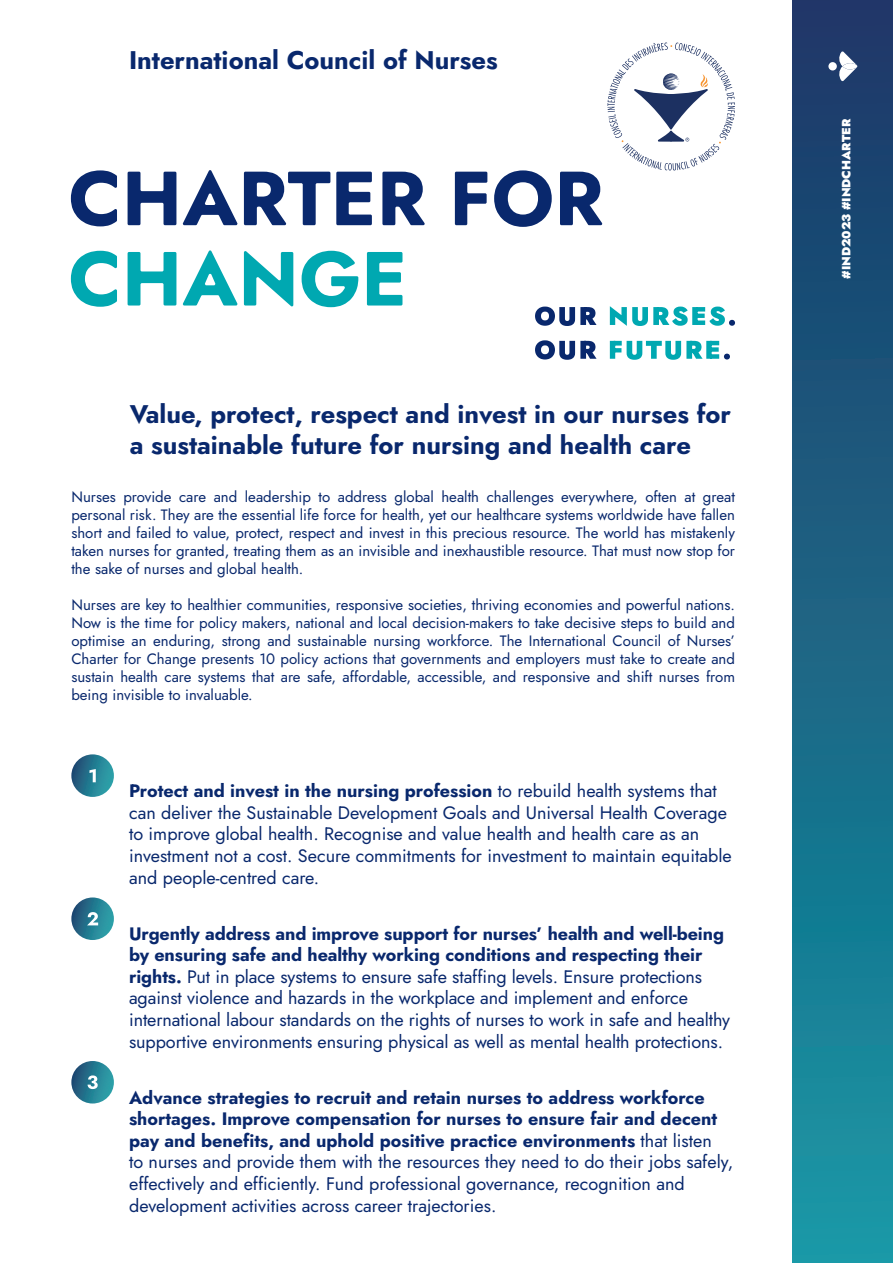
<style>
.page{position:relative;width:893px;height:1263px;background:#fff}
.page>*{position:absolute;margin:0;border:0;box-sizing:border-box;transform-origin:0 0}
.t1{font:700 25.5px/30.6px "Jost";color:#09286d}
.t2{font:18px/21.6px "Jost";color:#09286d}
.t3{font:15px/18px "Jost";color:#09286d;text-align:justify}
.t4{font:900 12px "Jost";color:#fff}
.s1{font-weight:700}
</style>
<div class="page">
<svg style="left:71px;top:754px;width:43px;height:43px"></svg>
<svg style="left:90px;top:769px;width:6px;height:13px"></svg>
<svg style="left:71px;top:897px;width:43px;height:43px"></svg>
<svg style="left:87px;top:912px;width:11px;height:13px"></svg>
<svg style="left:71px;top:1061px;width:43px;height:42px"></svg>
<svg style="left:88px;top:1075px;width:10px;height:14px"></svg>
<svg style="left:535px;top:307px;width:62px;height:19px"></svg>
<svg style="left:610px;top:306px;width:125px;height:20px"></svg>
<svg style="left:535px;top:340px;width:62px;height:20px"></svg>
<svg style="left:610px;top:341px;width:120px;height:19px"></svg>
<div style="left:793px;top:0;width:100px;height:1263px;background:linear-gradient(to bottom,#1d3566,#1897a5)"></div>
<svg style="left:71px;top:170px;width:46px;height:56px"></svg>
<svg style="left:128px;top:172px;width:48px;height:53px"></svg>
<svg style="left:183px;top:170px;width:55px;height:55px"></svg>
<svg style="left:244px;top:172px;width:86px;height:53px"></svg>
<svg style="left:336px;top:172px;width:36px;height:53px"></svg>
<svg style="left:382px;top:172px;width:43px;height:53px"></svg>
<svg style="left:455px;top:172px;width:32px;height:53px"></svg>
<svg style="left:494px;top:170px;width:58px;height:57px"></svg>
<svg style="left:71px;top:251px;width:46px;height:56px"></svg>
<svg style="left:128px;top:252px;width:48px;height:53px"></svg>
<svg style="left:183px;top:250px;width:55px;height:55px"></svg>
<svg style="left:244px;top:251px;width:49px;height:56px"></svg>
<svg style="left:302px;top:251px;width:56px;height:56px"></svg>
<svg style="left:367px;top:252px;width:35px;height:53px"></svg>
<div style="left:828px;top:62px;width:9px;height:8px;background:#fff;border-radius:50%"></div>
<svg style="left:838px;top:51px;width:19px;height:30px"></svg>
<svg style="left:560px;top:42px;width:175px;height:183px"></svg>
<h1 class="t1" style="left:129px;top:45px;width:370px">International Council of Nurses</h1>
<h1 class="t1" style="left:130px;top:399px;width:603px">Value, protect, respect and invest in our nurses for a sustainable future for nursing and health care</h1>
<p class="t3" style="left:71px;top:488px;width:665px">Nurses provide care and leadership to address global health challenges everywhere, often at great personal risk. They are the essential life force for health, yet our healthcare systems worldwide have fallen short and failed to value, protect, respect and invest in this precious resource. The world has mistakenly taken nurses for granted, treating them as an invisible and inexhaustible resource. That must now stop for the sake of nurses and global health.</p>
<p class="t3" style="left:71px;top:596px;width:665px">Nurses are key to healthier communities, responsive societies, thriving economies and powerful nations.<br>Now is the time for policy makers, national and local decision-makers to take decisive steps to build and optimise an enduring, strong and sustainable nursing workforce. The International Council of Nurses’ Charter for Change presents 10 policy actions that governments and employers must take to create and sustain health care systems that are safe, affordable, accessible, and responsive and shift nurses from being invisible to invaluable.</p>
<p class="t2" style="left:129px;top:780px;width:604px"><span class="s1">Protect and invest in the nursing profession</span> to rebuild health systems that can deliver the Sustainable Development Goals and Universal Health Coverage to improve global health. Recognise and value health and health care as an investment not a cost. Secure commitments for investment to maintain equitable and people‑centred care.</p>
<p class="t2" style="left:129px;top:923px;width:603px"><span class="s1">Urgently address and improve support for nurses’ health and well-being by ensuring safe and healthy working conditions and respecting their rights.</span> Put in place systems to ensure safe staffing levels. Ensure protections against violence and hazards in the workplace and implement and enforce international labour standards on the rights of nurses to work in safe and healthy supportive environments ensuring physical as well as mental health protections.</p>
<p class="t2" style="left:129px;top:1087px;width:606px"><span class="s1">Advance strategies to recruit and retain nurses to address workforce shortages. Improve compensation for nurses to ensure fair and decent pay and benefits, and uphold positive practice environments</span> that listen<br>to nurses and provide them with the resources they need to do their jobs safely, effectively and efficiently. Fund professional governance, recognition and development activities across career trajectories.</p>
<p class="t4" style="left:838px;top:279px;width:162px;rotate:-90deg">#IND2023 #INDCHARTER</p>
</div>
